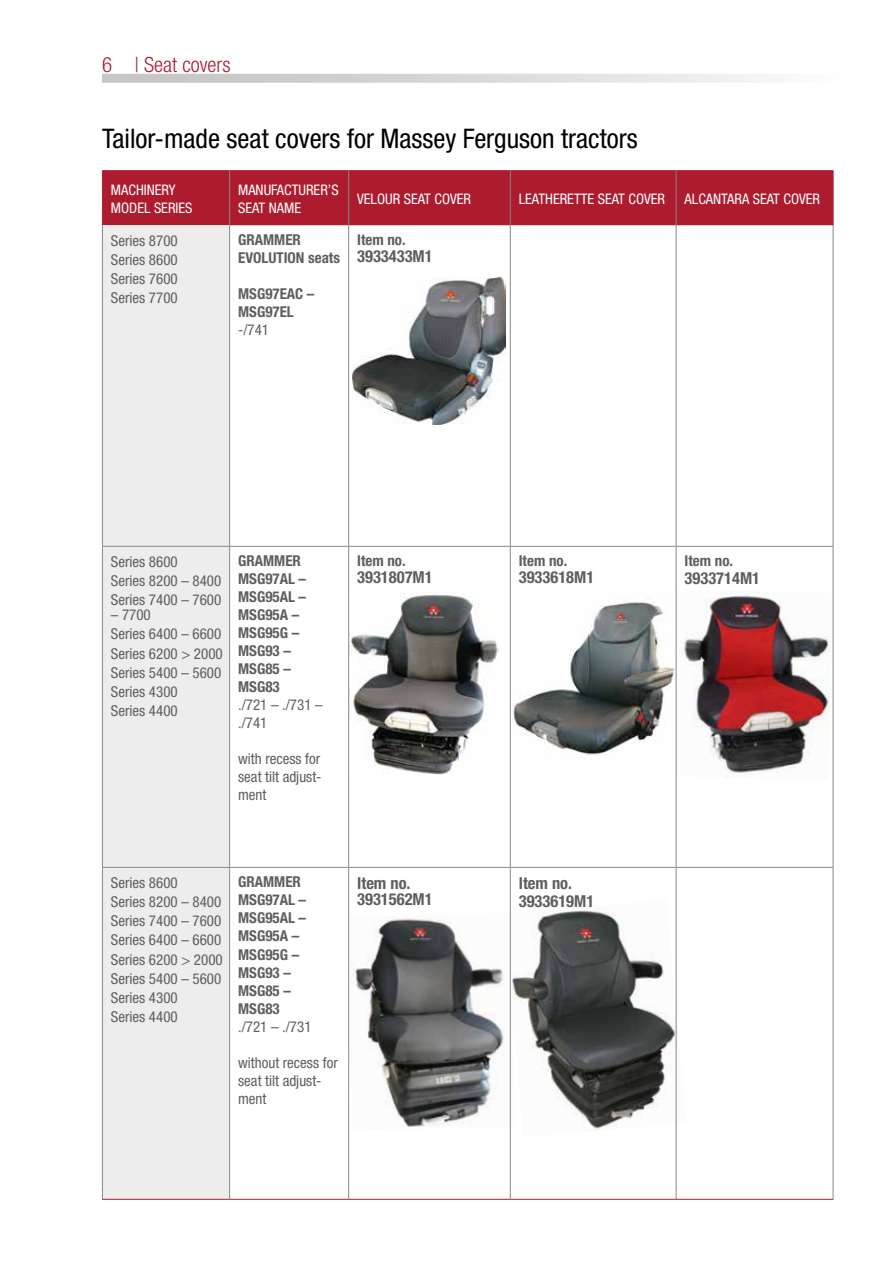
<style>
.page{position:relative;width:893px;height:1263px;background:#fff}
.page>*{position:absolute;margin:0;border:0;box-sizing:border-box;transform-origin:0 0}
.t1{font:condensed 27px "Helvetica Neue";color:#000}
.t2{font:300 condensed 21px "Helvetica Neue";color:#ac1c2e}
.t3{font:700 condensed 16.5px/16.5px "Helvetica Neue LT";color:#5f5e5e}
.t4{font:700 condensed 16.5px "Helvetica Neue";color:#5f5e5e}
.t5{font:condensed 15px/19.2px "Helvetica Neue";color:#5f5e5e}
.t6{font:700 condensed 15px/18px "Helvetica Neue LT";color:#5f5e5e}
.t7{font:condensed 14.55px/18px "Helvetica Neue";color:#fff}
</style>
<div class="page">
<img style="left:509px;top:900px;width:169px;height:237px">
<img style="left:349px;top:913px;width:165px;height:217px">
<svg style="left:102px;top:74px;width:657px;height:9px;background:#d8d8d8"></svg>
<img style="left:675px;top:589px;width:158px;height:192px">
<img style="left:349px;top:592px;width:149px;height:182px">
<img style="left:512px;top:581px;width:167px;height:181px">
<div style="left:103px;top:171px;width:730px;height:54px;background:#ac1c2e"></div>
<div style="left:103px;top:225px;width:126px;height:974px;background:#ededed"></div>
<hr style="left:229px;top:171px;width:1px;height:54px;background:#878787">
<hr style="left:348px;top:171px;width:1px;height:54px;background:#878787">
<hr style="left:510px;top:171px;width:1px;height:54px;background:#878787">
<hr style="left:676px;top:171px;width:1px;height:54px;background:#878787">
<hr style="left:102px;top:225px;width:1px;height:321px;background:#878787">
<hr style="left:229px;top:225px;width:1px;height:321px;background:#878787">
<hr style="left:348px;top:225px;width:1px;height:321px;background:#878787">
<hr style="left:510px;top:225px;width:1px;height:321px;background:#878787">
<hr style="left:676px;top:225px;width:1px;height:321px;background:#878787">
<hr style="left:833px;top:225px;width:1px;height:321px;background:#878787">
<hr style="left:102px;top:546px;width:128px;height:1px;background:#878787">
<hr style="left:102px;top:547px;width:1px;height:320px;background:#878787">
<hr style="left:230px;top:546px;width:119px;height:1px;background:#878787">
<hr style="left:229px;top:547px;width:1px;height:320px;background:#878787">
<hr style="left:349px;top:546px;width:161px;height:1px;background:#878787">
<hr style="left:348px;top:547px;width:1px;height:320px;background:#878787">
<hr style="left:510px;top:546px;width:166px;height:1px;background:#878787">
<hr style="left:510px;top:547px;width:1px;height:320px;background:#878787">
<hr style="left:676px;top:546px;width:157px;height:1px;background:#878787">
<hr style="left:676px;top:547px;width:1px;height:320px;background:#878787">
<hr style="left:833px;top:547px;width:1px;height:320px;background:#878787">
<hr style="left:102px;top:867px;width:128px;height:1px;background:#878787">
<hr style="left:102px;top:868px;width:1px;height:331px;background:#878787">
<hr style="left:230px;top:867px;width:119px;height:1px;background:#878787">
<hr style="left:229px;top:868px;width:1px;height:331px;background:#878787">
<hr style="left:349px;top:867px;width:161px;height:1px;background:#878787">
<hr style="left:348px;top:868px;width:1px;height:331px;background:#878787">
<hr style="left:510px;top:867px;width:166px;height:1px;background:#878787">
<hr style="left:510px;top:868px;width:1px;height:331px;background:#878787">
<hr style="left:676px;top:867px;width:157px;height:1px;background:#878787">
<hr style="left:676px;top:868px;width:1px;height:331px;background:#878787">
<hr style="left:833px;top:868px;width:1px;height:331px;background:#878787">
<hr style="left:102px;top:170px;width:128px;height:1px;background:#ac1c2e">
<hr style="left:102px;top:171px;width:1px;height:54px;background:#ac1c2e">
<hr style="left:230px;top:170px;width:119px;height:1px;background:#ac1c2e">
<hr style="left:349px;top:170px;width:161px;height:1px;background:#ac1c2e">
<hr style="left:510px;top:170px;width:166px;height:1px;background:#ac1c2e">
<hr style="left:676px;top:170px;width:157px;height:1px;background:#ac1c2e">
<hr style="left:833px;top:171px;width:1px;height:54px;background:#ac1c2e">
<hr style="left:102px;top:1199px;width:128px;height:1px;background:#ac1c2e">
<hr style="left:230px;top:1199px;width:119px;height:1px;background:#ac1c2e">
<hr style="left:349px;top:1199px;width:161px;height:1px;background:#ac1c2e">
<hr style="left:510px;top:1199px;width:166px;height:1px;background:#ac1c2e">
<hr style="left:676px;top:1199px;width:157px;height:1px;background:#ac1c2e">
<img style="left:353px;top:277px;width:152px;height:147px">
<h2 class="t2" style="left:102px;top:53px;width:130px">6 | Seat covers</h2>
<h1 class="t1" style="left:102px;top:123px;width:537px">Tailor-made seat covers for Massey Ferguson tractors</h1>
<p class="t7" style="left:111px;top:180px;width:83px">MACHINERY<br>MODEL SERIES</p>
<p class="t7" style="left:238px;top:180px;width:102px">MANUFACTURER’S<br>SEAT NAME</p>
<p class="t7" style="left:357px;top:189px;width:115px">VELOUR SEAT COVER</p>
<p class="t7" style="left:519px;top:189px;width:148px">LEATHERETTE SEAT COVER</p>
<p class="t7" style="left:685px;top:189px;width:137px">ALCANTARA SEAT COVER</p>
<p class="t5" style="left:111px;top:231px;width:68px;text-align:justify">Series 8700<br>Series 8600<br>Series 7600<br>Series 7700</p>
<p class="t6" style="left:238px;top:231px;width:103px">GRAMMER<br>EVOLUTION seats</p>
<p class="t6" style="left:357px;top:231px;width:50px">Item no.</p>
<p class="t3" style="left:357px;top:248px;width:77px">3933433M1</p>
<p class="t6" style="left:238px;top:285px;width:78px">MSG97EAC –<br>MSG97EL</p>
<p class="t5" style="left:238px;top:320px;width:33px">-/741</p>
<p class="t5" style="left:111px;top:552px;width:112px">Series 8600<br>Series 8200 – 8400<br>Series 7400 – 7600</p>
<p class="t5" style="left:111px;top:605px;width:113px">– 7700<br>Series 6400 – 6600<br>Series 6200 &gt; 2000<br>Series 5400 – 5600<br>Series 4300<br>Series 4400</p>
<p class="t6" style="left:238px;top:552px;width:70px">GRAMMER<br>MSG97AL –<br>MSG95AL –<br>MSG95A –<br>MSG95G –<br>MSG93 –<br>MSG85 –<br>MSG83</p>
<p class="t5" style="left:238px;top:696px;width:86px;line-height:18px">./721 – ./731 – ./741</p>
<p class="t5" style="left:238px;top:750px;width:85px;line-height:18px;text-align:justify">with recess for seat tilt adjust&shy;ment</p>
<p class="t6" style="left:357px;top:552px;width:50px">Item no.</p>
<p class="t3" style="left:357px;top:569px;width:77px">3931807M1</p>
<p class="t6" style="left:519px;top:552px;width:50px">Item no.</p>
<p class="t3" style="left:519px;top:569px;width:77px">3933618M1</p>
<p class="t5" style="left:111px;top:873px;width:113px">Series 8600<br>Series 8200 – 8400<br>Series 7400 – 7600<br>Series 6400 – 6600<br>Series 6200 &gt; 2000<br>Series 5400 – 5600<br>Series 4300<br>Series 4400</p>
<p class="t6" style="left:238px;top:873px;width:70px">GRAMMER<br>MSG97AL –<br>MSG95AL –<br>MSG95A –<br>MSG95G –<br>MSG93 –<br>MSG85 –<br>MSG83</p>
<p class="t5" style="left:238px;top:1016px;width:75px">./721 – ./731</p>
<p class="t5" style="left:238px;top:1053px;width:101px;line-height:18px">without recess for seat tilt adjust&shy;ment</p>
<p class="t3" style="left:357px;top:874px;width:77px">Item no.<br>3931562M1</p>
<p class="t3" style="left:519px;top:874px;width:55px">Item no.</p>
<p class="t4" style="left:519px;top:891px;width:77px">3933619M1</p>
<p class="t6" style="left:685px;top:552px;width:50px">Item no.</p>
<p class="t4" style="left:685px;top:569px;width:77px">3933714M1</p>
</div>
